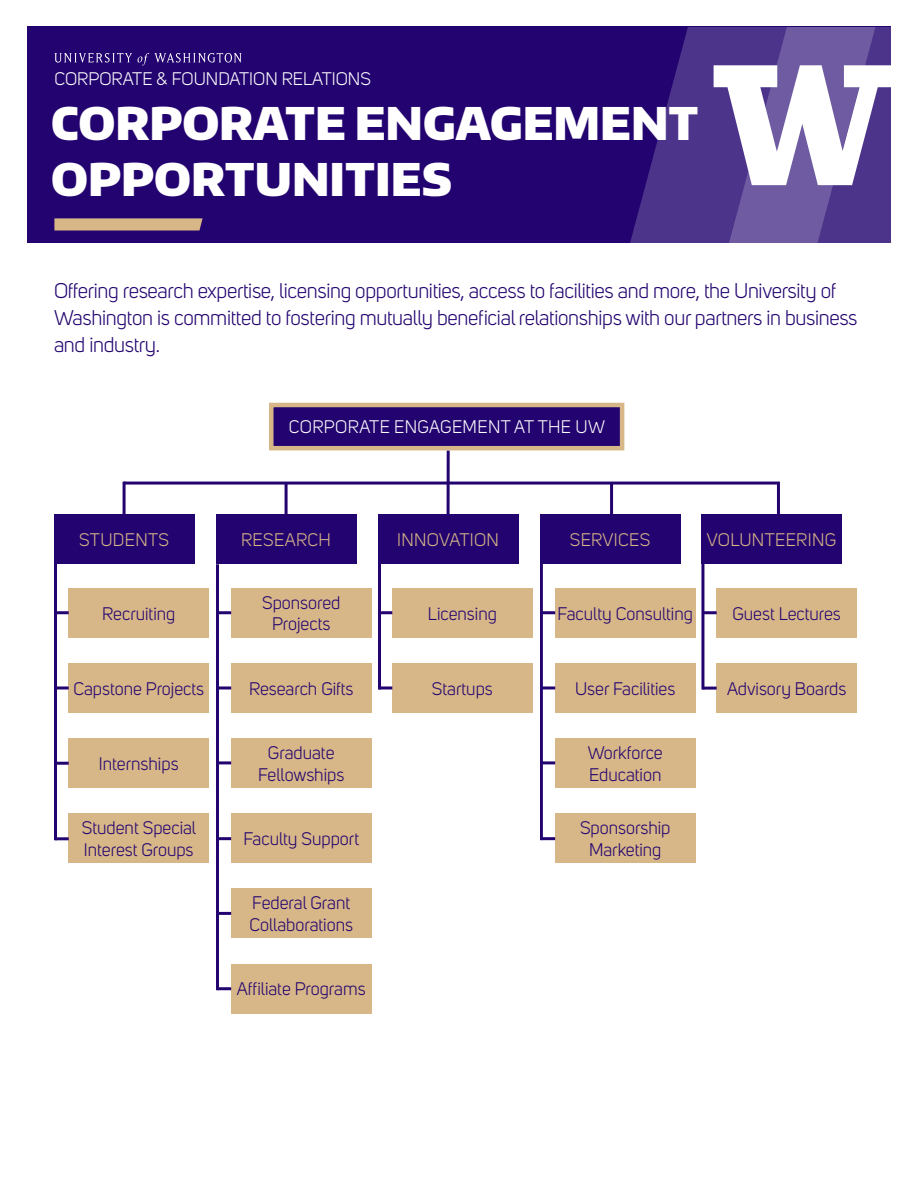
<style>
.page{position:relative;width:918px;height:1188px;background:#fff}
.page>*{position:absolute;margin:0;border:0;box-sizing:border-box;transform-origin:0 0}
.Page_Title{font:900 45px/55.5px "Encode Sans Normal";color:#fff}
.Subhead_Intro{font:21px/27px "Uni Sans";letter-spacing:-.015em;color:#22036f}
.Department_Name_Smal{font:18px/21.6px "Uni Sans";color:#22036f}
.Department_Name_Smal-2{font:18px "Uni Sans";letter-spacing:.02em;color:#d7b688}
.Department_Name_Smal-3{font:18px "Uni Sans";color:#fff}
.Department_Name_Smal-4{font:18px "Uni Sans";letter-spacing:.02em;color:#fff}
</style>
<div class="page">
<div style="left:27px;top:27px;width:864px;height:216px;background:#22036f"></div>
<svg style="left:630px;top:27px;width:84px;height:216px;fill:#4d348b"></svg>
<svg style="left:54px;top:218px;width:149px;height:13px;background:#c7a785"></svg>
<svg style="left:54px;top:53px;width:188px;height:13px"></svg>
<svg style="left:714px;top:27px;width:177px;height:216px;background:#9081b7"></svg>
<hr style="left:54px;top:521px;width:3px;height:319px;background:#22036f">
<div style="left:271px;top:405px;width:351px;height:43px;background:#22036f"></div>
<div style="left:269px;top:403px;width:355px;height:47px;border:4px solid #d7b688"></div>
<div style="left:54px;top:515px;width:140px;height:49px;background:#22036f"></div>
<div style="left:540px;top:515px;width:140px;height:49px;background:#22036f"></div>
<div style="left:378px;top:515px;width:140px;height:49px;background:#22036f"></div>
<div style="left:216px;top:515px;width:140px;height:49px;background:#22036f"></div>
<div style="left:701px;top:515px;width:141px;height:49px;background:#22036f"></div>
<hr style="left:447px;top:451px;width:3px;height:70px;background:#22036f">
<hr style="left:124px;top:482px;width:653px;height:3px;background:#22036f">
<div style="left:69px;top:588px;width:140px;height:50px;background:#d7b688"></div>
<hr style="left:55px;top:611px;width:14px;height:3px;background:#22036f">
<div style="left:69px;top:813px;width:140px;height:50px;background:#d7b688"></div>
<hr style="left:55px;top:837px;width:14px;height:3px;background:#22036f">
<div style="left:69px;top:738px;width:140px;height:50px;background:#d7b688"></div>
<hr style="left:55px;top:762px;width:14px;height:3px;background:#22036f">
<div style="left:69px;top:663px;width:140px;height:50px;background:#d7b688"></div>
<hr style="left:55px;top:686px;width:14px;height:3px;background:#22036f">
<hr style="left:216px;top:564px;width:3px;height:426px;background:#22036f">
<div style="left:231px;top:588px;width:140px;height:50px;background:#d7b688"></div>
<svg style="left:219px;top:611px;width:12px;height:3px"></svg>
<div style="left:231px;top:663px;width:140px;height:50px;background:#d7b688"></div>
<svg style="left:219px;top:686px;width:12px;height:3px"></svg>
<div style="left:231px;top:738px;width:140px;height:50px;background:#d7b688"></div>
<svg style="left:219px;top:761px;width:12px;height:3px"></svg>
<div style="left:231px;top:964px;width:140px;height:49px;background:#d7b688"></div>
<svg style="left:219px;top:987px;width:12px;height:3px"></svg>
<div style="left:231px;top:813px;width:140px;height:50px;background:#d7b688"></div>
<svg style="left:219px;top:837px;width:12px;height:3px"></svg>
<div style="left:231px;top:889px;width:140px;height:49px;background:#d7b688"></div>
<svg style="left:219px;top:912px;width:12px;height:3px"></svg>
<hr style="left:378px;top:563px;width:3px;height:126px;background:#22036f">
<div style="left:392px;top:588px;width:140px;height:50px;background:#d7b688"></div>
<svg style="left:381px;top:611px;width:11px;height:3px"></svg>
<div style="left:392px;top:663px;width:140px;height:50px;background:#d7b688"></div>
<svg style="left:381px;top:686px;width:11px;height:3px"></svg>
<hr style="left:701px;top:563px;width:3px;height:127px;background:#22036f">
<div style="left:717px;top:588px;width:140px;height:50px;background:#d7b688"></div>
<hr style="left:703px;top:611px;width:14px;height:3px;background:#22036f">
<div style="left:717px;top:663px;width:140px;height:50px;background:#d7b688"></div>
<hr style="left:703px;top:687px;width:14px;height:3px;background:#22036f">
<hr style="left:540px;top:564px;width:3px;height:276px;background:#22036f">
<div style="left:555px;top:588px;width:140px;height:50px;background:#d7b688"></div>
<svg style="left:543px;top:611px;width:12px;height:3px"></svg>
<div style="left:555px;top:663px;width:140px;height:50px;background:#d7b688"></div>
<svg style="left:542px;top:686px;width:13px;height:3px"></svg>
<div style="left:555px;top:738px;width:140px;height:50px;background:#d7b688"></div>
<svg style="left:542px;top:761px;width:13px;height:3px"></svg>
<div style="left:555px;top:813px;width:140px;height:50px;background:#d7b688"></div>
<svg style="left:543px;top:837px;width:12px;height:3px"></svg>
<hr style="left:777px;top:482px;width:3px;height:36px;background:#22036f">
<hr style="left:610px;top:483px;width:3px;height:36px;background:#22036f">
<hr style="left:285px;top:483px;width:3px;height:36px;background:#22036f">
<hr style="left:123px;top:482px;width:3px;height:36px;background:#22036f">
<p class="Department_Name_Smal-3" style="left:54px;top:69px;width:318px">CORPORATE &amp; FOUNDATION RELATIONS</p>
<p class="Page_Title" style="left:51px;top:94px;width:649px">CORPORATE ENGAGEMENT<br>OPPORTUNITIES</p>
<p class="Subhead_Intro" style="left:54px;top:278px;width:805px">Offering research expertise, licensing opportunities, access to facilities and more, the University of<br>Washington is committed to fostering mutually beneficial relationships with our partners in business and industry.</p>
<p class="Department_Name_Smal-4" style="left:289px;top:417px;width:318px">CORPORATE ENGAGEMENT AT THE UW</p>
<p class="Department_Name_Smal-2" style="left:79px;top:530px;width:92px">STUDENTS</p>
<p class="Department_Name_Smal-2" style="left:241px;top:530px;width:91px">RESEARCH</p>
<p class="Department_Name_Smal-2" style="left:397px;top:530px;width:103px">INNOVATION</p>
<p class="Department_Name_Smal-2" style="left:570px;top:530px;width:82px">SERVICES</p>
<p class="Department_Name_Smal-2" style="left:707px;top:530px;width:131px">VOLUNTEERING</p>
<p class="Department_Name_Smal" style="left:102px;top:603px;width:75px">Recruiting</p>
<p class="Department_Name_Smal" style="left:262px;top:592px;width:80px">Sponsored</p>
<p class="Department_Name_Smal" style="left:272px;top:613px;width:60px">Projects</p>
<p class="Department_Name_Smal" style="left:428px;top:603px;width:71px">Licensing</p>
<p class="Department_Name_Smal" style="left:558px;top:603px;width:137px">Faculty Consulting</p>
<p class="Department_Name_Smal" style="left:733px;top:603px;width:110px">Guest Lectures</p>
<p class="Department_Name_Smal" style="left:73px;top:678px;width:132px">Capstone Projects</p>
<p class="Department_Name_Smal" style="left:249px;top:678px;width:106px">Research Gifts</p>
<p class="Department_Name_Smal" style="left:432px;top:678px;width:62px">Startups</p>
<p class="Department_Name_Smal" style="left:575px;top:678px;width:102px">User Facilities</p>
<p class="Department_Name_Smal" style="left:727px;top:678px;width:121px">Advisory Boards</p>
<p class="Department_Name_Smal" style="left:99px;top:753px;width:81px">Internships</p>
<p class="Department_Name_Smal" style="left:268px;top:742px;width:68px">Graduate</p>
<p class="Department_Name_Smal" style="left:258px;top:764px;width:88px">Fellowships</p>
<p class="Department_Name_Smal" style="left:588px;top:742px;width:77px">Workforce</p>
<p class="Department_Name_Smal" style="left:589px;top:764px;width:74px">Education</p>
<p class="Department_Name_Smal" style="left:82px;top:817px;width:116px">Student Special<br>Interest Groups</p>
<p class="Department_Name_Smal" style="left:243px;top:828px;width:117px">Faculty Support</p>
<p class="Department_Name_Smal" style="left:580px;top:817px;width:92px">Sponsorship</p>
<p class="Department_Name_Smal" style="left:589px;top:839px;width:74px">Marketing</p>
<p class="Department_Name_Smal" style="left:252px;top:893px;width:99px">Federal Grant</p>
<p class="Department_Name_Smal" style="left:249px;top:914px;width:105px">Collaborations</p>
<p class="Department_Name_Smal" style="left:237px;top:979px;width:130px">Affiliate Programs</p>
</div>
